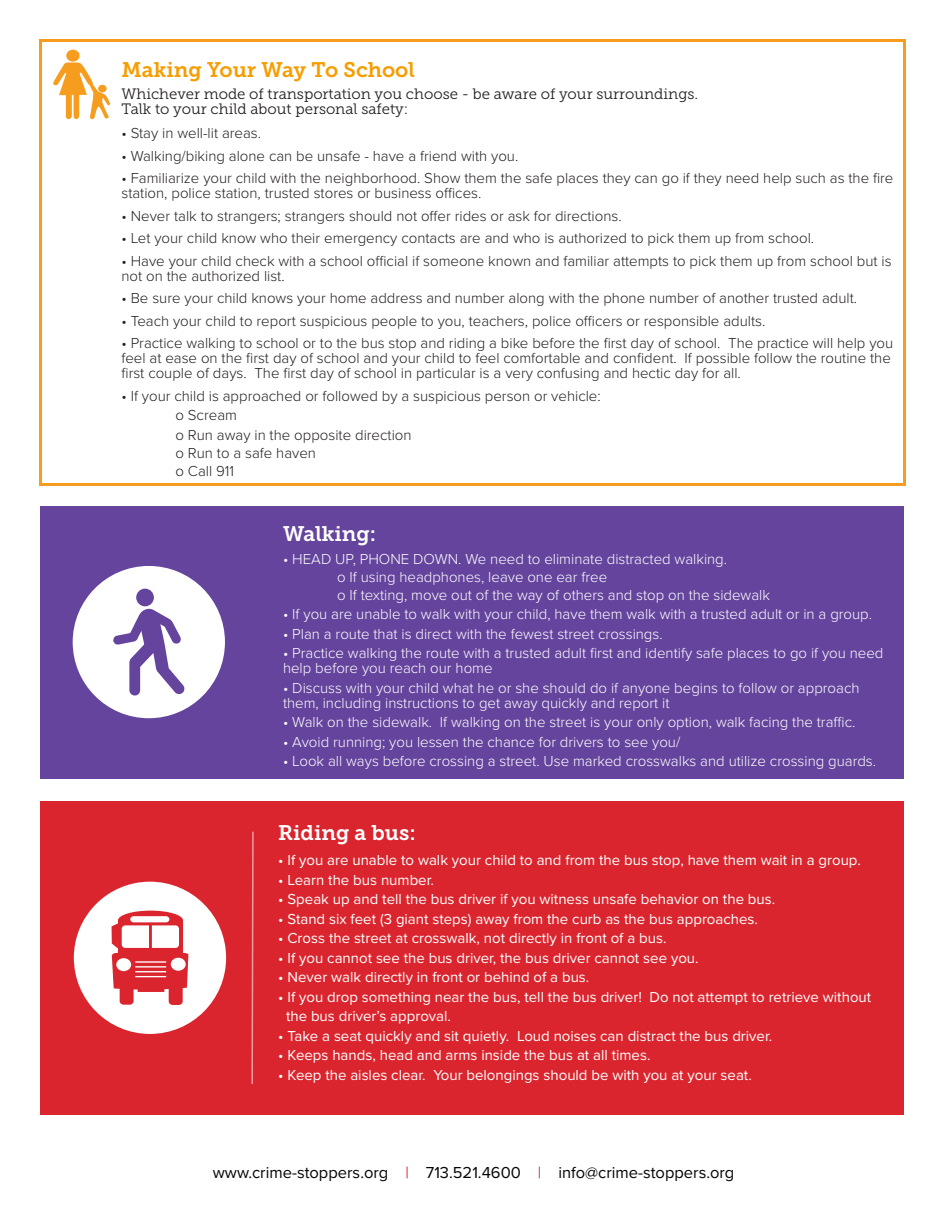
<style>
.page{position:relative;width:945px;height:1215px;background:#fff}
.page>*{position:absolute;margin:0;border:0;box-sizing:border-box;transform-origin:0 0}
.t1{font:21px "Museo Slab 700";color:#f79d00}
.t2{font:21px "Museo Slab 700";color:#fff}
.t3{font:16.5px "Proxima Nova";color:#040503}
.t4{font:300 15px/15px "Proxima Nova";color:#231f20}
.t5{font:300 15px/15px "Proxima Nova";color:#fff}
.t6{font:15px "Proxima Nova";color:#fff}
.t7{font:15px "Museo Slab 300";color:#231f20}
.s1{color:#da252e}
</style>
<div class="page">
<div style="left:40px;top:506px;width:864px;height:272px;background:#65449d"></div>
<div style="left:73px;top:566px;width:152px;height:152px;background:#fff;border-radius:50%"></div>
<svg style="left:113px;top:609px;width:71px;height:87px"></svg>
<div style="left:136px;top:589px;width:18px;height:17px;background:#65449d;border-radius:50%"></div>
<div style="left:40px;top:801px;width:864px;height:313px;background:#da252e"></div>
<svg style="left:251px;top:831px;width:3px;height:253px"></svg>
<div style="left:74px;top:882px;width:152px;height:152px;background:#fff;border-radius:50%"></div>
<svg style="left:112px;top:911px;width:76px;height:94px"></svg>
<div style="left:39px;top:39px;width:867px;height:447px;border:3px solid #f69d1f"></div>
<div style="left:66px;top:50px;width:14px;height:12px;background:#f69d1f;border-radius:50%"></div>
<svg style="left:53px;top:62px;width:57px;height:57px"></svg>
<p class="t1" style="left:122px;top:58px;width:295px">Making Your Way To School</p>
<p class="t7" style="left:122px;top:86px;width:578px">Whichever mode of transportation you choose - be aware of your surroundings.</p>
<p class="t7" style="left:122px;top:101px;width:288px">Talk to your child about personal safety:</p>
<p class="t4" style="left:122px;top:125px;width:141px">• Stay in well-lit areas.</p>
<p class="t4" style="left:122px;top:147px;width:398px">• Walking/biking alone can be unsafe - have a friend with you.</p>
<p class="t4" style="left:122px;top:170px;width:774px">• Familiarize your child with the neighborhood. Show them the safe places they can go if they need help such as the fire station, police station, trusted stores or business offices.</p>
<p class="t4" style="left:122px;top:207px;width:502px">• Never talk to strangers; strangers should not offer rides or ask for directions.</p>
<p class="t4" style="left:122px;top:230px;width:694px">• Let your child know who their emergency contacts are and who is authorized to pick them up from school.</p>
<p class="t4" style="left:122px;top:252px;width:772px">• Have your child check with a school official if someone known and familiar attempts to pick them up from school but is not on the authorized list.</p>
<p class="t4" style="left:122px;top:290px;width:737px">• Be sure your child knows your home address and number along with the phone number of another trusted adult.</p>
<p class="t4" style="left:122px;top:312px;width:645px">• Teach your child to report suspicious people to you, teachers, police officers or responsible adults.</p>
<p class="t4" style="left:122px;top:335px;width:773px">• Practice walking to school or to the bus stop and riding a bike before the first day of school. The practice will help you feel at ease on the first day of school and your child to feel comfortable and confident. If possible follow the routine the first couple of days. The first day of school in particular is a very confusing and hectic day for all.</p>
<p class="t4" style="left:122px;top:387px;width:481px">• If your child is approached or followed by a suspicious person or vehicle:</p>
<p class="t4" style="left:176px;top:407px;width:63px">o Scream</p>
<p class="t4" style="left:176px;top:426px;width:238px">o Run away in the opposite direction</p>
<p class="t4" style="left:176px;top:444px;width:142px">o Run to a safe haven</p>
<p class="t4" style="left:176px;top:462px;width:60px">o Call 911</p>
<p class="t2" style="left:283px;top:522px;width:95px">Walking:</p>
<p class="t5" style="left:283px;top:550px;width:446px">• HEAD UP, PHONE DOWN. We need to eliminate distracted walking.</p>
<p class="t5" style="left:337px;top:568px;width:272px">o If using headphones, leave one ear free</p>
<p class="t5" style="left:337px;top:586px;width:434px">o If texting, move out of the way of others and stop on the sidewalk</p>
<p class="t5" style="left:283px;top:606px;width:590px">• If you are unable to walk with your child, have them walk with a trusted adult or in a group.</p>
<p class="t5" style="left:283px;top:625px;width:381px">• Plan a route that is direct with the fewest street crossings.</p>
<p class="t5" style="left:283px;top:645px;width:602px">• Practice walking the route with a trusted adult first and identify safe places to go if you need help before you reach our home</p>
<p class="t5" style="left:283px;top:679px;width:578px">• Discuss with your child what he or she should do if anyone begins to follow or approach them, including instructions to get away quickly and report it</p>
<p class="t5" style="left:283px;top:714px;width:574px">• Walk on the sidewalk. If walking on the street is your only option, walk facing the traffic.</p>
<p class="t5" style="left:283px;top:733px;width:399px">• Avoid running; you lessen the chance for drivers to see you/</p>
<p class="t5" style="left:283px;top:753px;width:595px">• Look all ways before crossing a street. Use marked crosswalks and utilize crossing guards.</p>
<p class="t2" style="left:278px;top:821px;width:139px">Riding a bus:</p>
<p class="t6" style="left:278px;top:849px;width:584px">• If you are unable to walk your child to and from the bus stop, have them wait in a group.</p>
<p class="t6" style="left:278px;top:869px;width:157px">• Learn the bus number.</p>
<p class="t6" style="left:278px;top:888px;width:499px">• Speak up and tell the bus driver if you witness unsafe behavior on the bus.</p>
<p class="t6" style="left:278px;top:908px;width:481px">• Stand six feet (3 giant steps) away from the curb as the bus approaches.</p>
<p class="t6" style="left:278px;top:927px;width:390px">• Cross the street at crosswalk, not directly in front of a bus.</p>
<p class="t6" style="left:278px;top:947px;width:422px">• If you cannot see the bus driver, the bus driver cannot see you.</p>
<p class="t6" style="left:278px;top:966px;width:313px">• Never walk directly in front or behind of a bus.</p>
<p class="t6" style="left:278px;top:986px;width:594px">• If you drop something near the bus, tell the bus driver! Do not attempt to retrieve without</p>
<p class="t6" style="left:286px;top:1005px;width:167px">the bus driver’s approval.</p>
<p class="t6" style="left:278px;top:1025px;width:495px">• Take a seat quickly and sit quietly. Loud noises can distract the bus driver.</p>
<p class="t6" style="left:278px;top:1044px;width:374px">• Keeps hands, head and arms inside the bus at all times.</p>
<p class="t6" style="left:278px;top:1064px;width:475px">• Keep the aisles clear. Your belongings should be with you at your seat.</p>
<p class="t3" style="left:213px;top:1160px;width:523px">www.crime-stoppers.org <span class="s1">|</span> 713.521.4600 <span class="s1">|</span> info@crime-stoppers.org</p>
</div>
